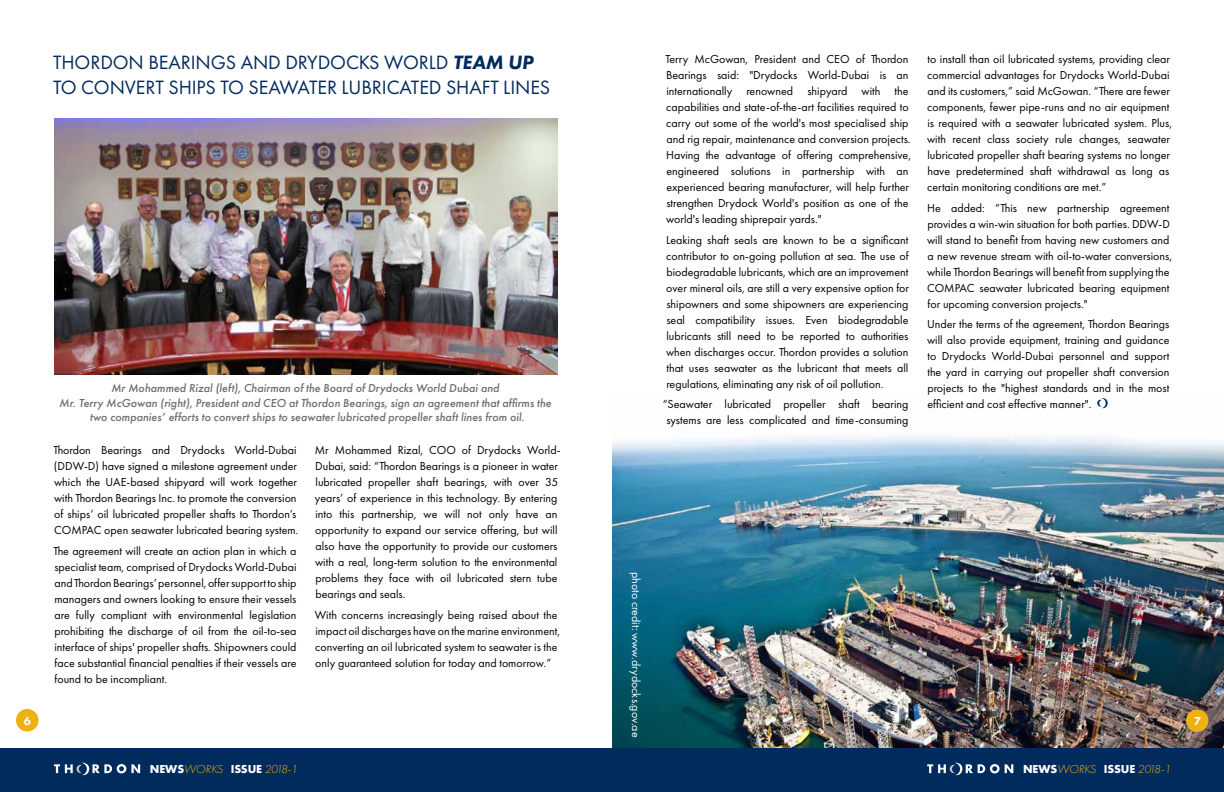
<style>
.page{position:relative;width:1224px;height:792px;background:#fff}
.page>*{position:absolute;margin:0;border:0;box-sizing:border-box;transform-origin:0 0}
.t1{font:20px/25px "Futura PT";letter-spacing:-.005em;color:#002b5c}
.t2{font:12px/16px "Futura PT";color:#000}
.t3{font:italic 500 12px/14.4px "Futura PT";color:#6d6e71;text-align:center}
.t4{font:italic 300 12px "Futura PT";letter-spacing:-.005em;color:#eeb111}
.t5{font:12px "Futura PT";color:#fff}
.t6{font:800 12px "Futura PT";color:#fff}
.s1{font-weight:800;font-style:italic}
.s2{font-weight:700;font-style:normal;color:#fff}
</style>
<div class="page">
<img style="left:612px;top:408px;width:612px;height:340px">
<img style="left:54px;top:118px;width:504px;height:256px">
<svg style="left:1097px;top:398px;width:11px;height:10px"></svg>
<div style="left:0;top:748px;width:630px;height:44px;background:#002b5c"></div>
<div style="left:594px;top:748px;width:630px;height:44px;background:#002b5c"></div>
<div style="left:1186px;top:710px;width:22px;height:22px;background:#eeb111;border-radius:50%"></div>
<div style="left:16px;top:709px;width:22px;height:23px;background:#eeb111;border-radius:50%"></div>
<svg style="left:54px;top:763px;width:86px;height:12px"></svg>
<svg style="left:927px;top:763px;width:86px;height:12px"></svg>
<h1 class="t1" style="left:53px;top:50px;width:499px">THORDON BEARINGS AND DRYDOCKS WORLD <span class="s1">TEAM UP<br></span>TO CONVERT SHIPS TO SEAWATER LUBRICATED SHAFT LINES</h1>
<p class="t2" style="left:665px;top:51px;width:247px">Terry McGowan, President and CEO of Thordon Bearings said: "Drydocks World-Dubai is an internationally renowned shipyard with the capabilities and state-of-the-art facilities required to carry out some of the world's most specialised ship and rig repair, maintenance and conversion projects.<br>Having the advantage of offering comprehensive, engineered solutions in partnership with an experienced bearing manufacturer, will help further strengthen Drydock World's position as one of the world's leading shiprepair yards."</p>
<p class="t2" style="left:666px;top:232px;width:245px;text-align:justify">Leaking shaft seals are known to be a significant contributor to on-going pollution at sea. The use of biodegradable lubricants, which are an improvement over mineral oils, are still a very expensive option for shipowners and some shipowners are experiencing seal compatibility issues. Even biodegradable lubricants still need to be reported to authorities when discharges occur. Thordon provides a solution that uses seawater as the lubricant that meets all regulations, eliminating any risk of oil pollution.</p>
<p class="t2" style="left:663px;top:396px;width:247px;text-align:center">“Seawater lubricated propeller shaft bearing systems are less complicated and time-consuming</p>
<p class="t3" style="left:59px;top:381px;width:494px">Mr Mohammed Rizal (left), Chairman of the Board of Drydocks World Dubai and<br>Mr. Terry McGowan (right), President and CEO at Thordon Bearings, sign an agreement that affirms the two companies’ efforts to convert ships to seawater lubricated propeller shaft lines from oil.</p>
<p class="t2" style="left:927px;top:51px;width:247px">to install than oil lubricated systems, providing clear commercial advantages for Drydocks World-Dubai and its customers,” said McGowan. “There are fewer components, fewer pipe-runs and no air equipment is required with a seawater lubricated system. Plus, with recent class society rule changes, seawater lubricated propeller shaft bearing systems no longer have predetermined shaft withdrawal as long as certain monitoring conditions are met.”</p>
<p class="t2" style="left:927px;top:199px;width:247px">He added: “This new partnership agreement provides a win-win situation for both parties. DDW-D will stand to benefit from having new customers and a new revenue stream with oil-to-water conversions, while Thordon Bearings will benefit from supplying the COMPAC seawater lubricated bearing equipment for upcoming conversion projects."</p>
<p class="t2" style="left:927px;top:316px;width:244px;text-align:justify">Under the terms of the agreement, Thordon Bearings will also provide equipment, training and guidance to Drydocks World-Dubai personnel and support the yard in carrying out propeller shaft conversion projects to the "highest standards and in the most efficient and cost effective manner".</p>
<p class="t2" style="left:315px;top:442px;width:247px">Mr Mohammed Rizal, COO of Drydocks World-Dubai, said: “Thordon Bearings is a pioneer in water lubricated propeller shaft bearings, with over 35 years’ of experience in this technology. By entering into this partnership, we will not only have an opportunity to expand our service offering, but will also have the opportunity to provide our customers with a real, long-term solution to the environmental problems they face with oil lubricated stern tube bearings and seals.</p>
<p class="t2" style="left:315px;top:607px;width:247px">With concerns increasingly being raised about the impact oil discharges have on the marine environment, converting an oil lubricated system to seawater is the only guaranteed solution for today and tomorrow.”</p>
<p class="t2" style="left:53px;top:442px;width:246px">Thordon Bearings and Drydocks World-Dubai (DDW-D) have signed a milestone agreement under which the UAE-based shipyard will work together with Thordon Bearings Inc. to promote the conversion of ships’ oil lubricated propeller shafts to Thordon’s COMPAC open seawater lubricated bearing system.</p>
<p class="t2" style="left:53px;top:543px;width:245px;text-align:justify">The agreement will create an action plan in which a specialist team, comprised of Drydocks World-Dubai and Thordon Bearings’ personnel, offer support to ship managers and owners looking to ensure their vessels are fully compliant with environmental legislation prohibiting the discharge of oil from the oil-to-sea interface of ships' propeller shafts. Shipowners could face substantial financial penalties if their vessels are found to be incompliant.</p>
<p class="t5" style="left:643px;top:572px;width:167px;rotate:90deg">photo credit: www.drydocks.gov.ae</p>
<p class="t6" style="left:24px;top:713px;width:9px">6</p>
<p class="t6" style="left:1194px;top:714px;width:9px">7</p>
<p class="t4" style="left:150px;top:762px;width:149px"><span class="s2">NEWS</span>WORKS <span class="s2">ISSUE</span> 2018-1</p>
<p class="t4" style="left:1023px;top:762px;width:149px"><span class="s2">NEWS</span>WORKS <span class="s2">ISSUE</span> 2018-1</p>
</div>
